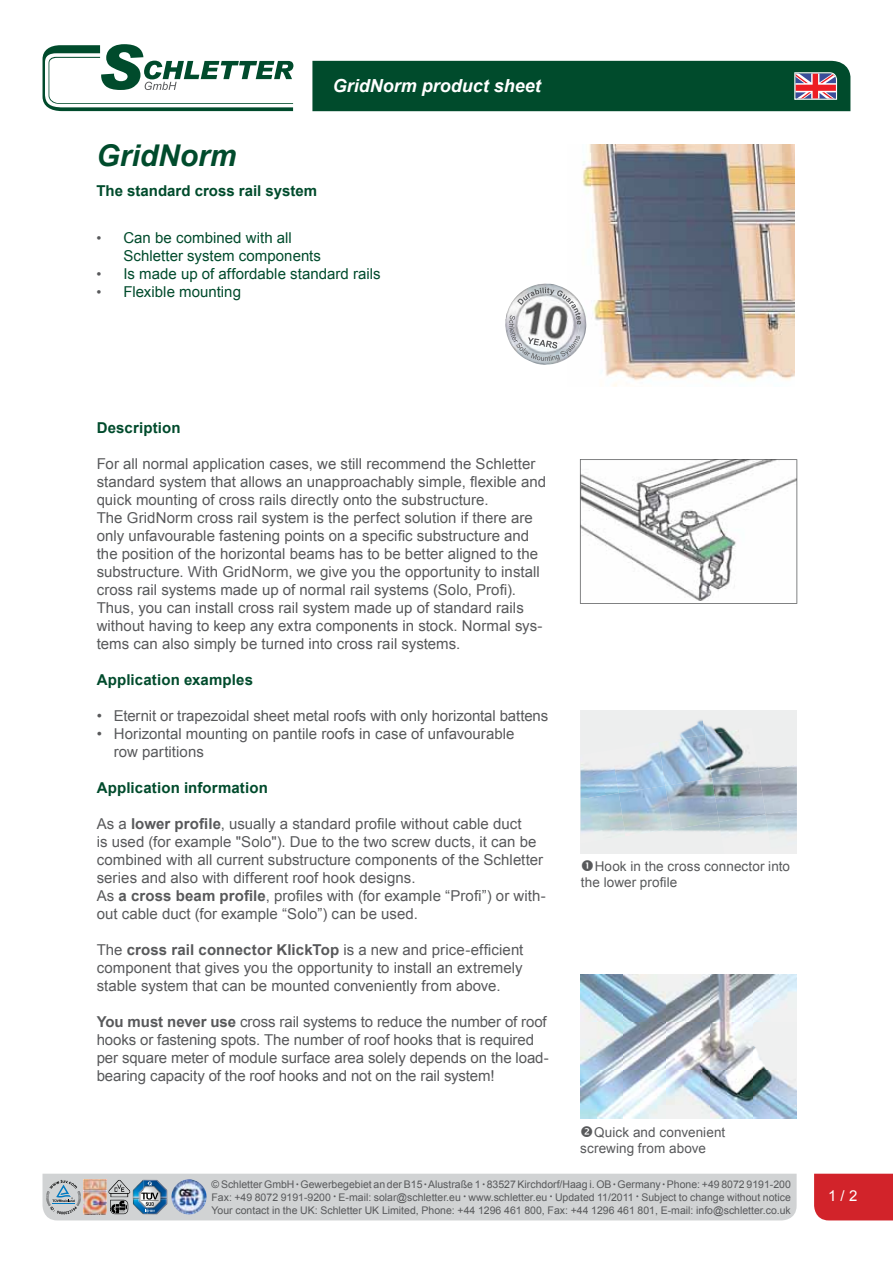
<style>
.page{position:relative;width:893px;height:1263px;background:#fff}
.page>*{position:absolute;margin:0;border:0;box-sizing:border-box;transform-origin:0 0}
.t1{font:italic 700 30px "Arial";color:#004b2c}
.t2{font:italic 700 18px "Arial";color:#fff}
.t3{font:15px/18px "Arial";color:#58595b}
.t4{font:15px/18px "Arial";color:#004b2c}
.t5{font:700 15px "Arial";letter-spacing:.01em;color:#004b2c}
.t6{font:15px "Arial";color:#fff}
.t7{font:13.5px/16.5px "Arial";letter-spacing:.01em;color:#58595b}
.t8{font:10.5px/12.6px "Arial";color:#58595b;text-align:justify}
.s1{font-size:14.25px;color:#58595b}
.s2{font-weight:700}
.s3{font-style:italic;font-size:7.5px}
</style>
<div class="page">
<div style="left:312px;top:61px;width:538px;height:50px;background:#004b2c"></div>
<svg style="left:43px;top:44px;width:250px;height:67px"></svg>
<div style="left:814px;top:1174px;width:79px;height:46px;background:#d2232a"></div>
<div style="left:828px;top:1190px;width:65px;height:14px;background:#d2232a"></div>
<svg style="left:43px;top:1174px;width:754px;height:46px;background:#cbcdce"></svg>
<img style="left:171px;top:1179px;width:36px;height:35px">
<img style="left:582px;top:145px;width:212px;height:242px">
<svg style="left:580px;top:459px;width:217px;height:145px"></svg>
<div style="left:605px;top:710px;width:48px;height:40px;background:#edeeee"></div>
<img style="left:653px;top:710px;width:48px;height:32px">
<img style="left:701px;top:710px;width:48px;height:25px">
<img style="left:612px;top:742px;width:46px;height:51px">
<img style="left:658px;top:735px;width:47px;height:51px">
<img style="left:705px;top:727px;width:47px;height:51px">
<div style="left:752px;top:720px;width:45px;height:51px;background:#edeeee"></div>
<img style="left:581px;top:793px;width:38px;height:43px">
<img style="left:619px;top:786px;width:46px;height:50px">
<img style="left:665px;top:778px;width:47px;height:51px">
<img style="left:712px;top:771px;width:47px;height:51px">
<img style="left:759px;top:765px;width:38px;height:49px">
<img style="left:626px;top:829px;width:46px;height:25px">
<img style="left:672px;top:822px;width:47px;height:32px">
<img style="left:719px;top:814px;width:46px;height:40px">
<img style="left:765px;top:809px;width:32px;height:45px">
<img style="left:580px;top:974px;width:217px;height:144px">
<img style="left:505px;top:284px;width:81px;height:81px">
<svg style="left:509px;top:287px;width:72px;height:74px"></svg>
<p class="t2" style="left:333px;top:73px;width:210px">GridNorm product sheet</p>
<h1 class="t1" style="left:96px;top:136px;width:142px">GridNorm</h1>
<p class="t5" style="left:96px;top:181px;width:222px">The standard cross rail system</p>
<p class="t4" style="left:123px;top:229px;width:199px;text-indent:-27px"><span class="s1">•</span> Can be combined with all<br>Schletter system components</p>
<p class="t4" style="left:96px;top:265px;width:286px"><span class="s1">•</span> Is made up of affordable standard rails</p>
<p class="t4" style="left:96px;top:283px;width:146px"><span class="s1">•</span> Flexible mounting</p>
<p class="t5" style="left:97px;top:418px;width:85px">Description</p>
<p class="t3" style="left:97px;top:455px;width:451px">For all normal application cases, we still recommend the Schletter standard system that allows an unapproachably simple, flexible and quick mounting of cross rails directly onto the substructure.<br>The GridNorm cross rail system is the perfect solution if there are only unfavourable fastening points on a specific substructure and the position of the horizontal beams has to be better aligned to the substructure. With GridNorm, we give you the opportunity to install cross rail systems made up of normal rail systems (Solo, Profi).<br>Thus, you can install cross rail system made up of standard rails without having to keep any extra components in stock. Normal sys&shy;tems can also simply be turned into cross rail systems.</p>
<p class="t5" style="left:97px;top:670px;width:158px">Application examples</p>
<p class="t3" style="left:97px;top:707px;width:453px">• Eternit or trapezoidal sheet metal roofs with only horizontal battens</p>
<p class="t3" style="left:114px;top:725px;width:402px;text-indent:-17px">• Horizontal mounting on pantile roofs in case of unfavourable row partitions</p>
<p class="t5" style="left:97px;top:778px;width:173px">Application information</p>
<p class="t3" style="left:97px;top:815px;width:451px">As a <span class="s2">lower profile</span>, usually a standard profile without cable duct<br>is used (for example "Solo"). Due to the two screw ducts, it can be combined with all current substructure components of the Schletter series and also with different roof hook designs.<br>As <span class="s2">a cross beam profile</span>, profiles with (for example “Profi”) or with&shy;out cable duct (for example “Solo”) can be used.</p>
<p class="t3" style="left:97px;top:941px;width:428px;text-align:justify">The <span class="s2">cross rail connector KlickTop</span> is a new and price-efficient component that gives you the opportunity to install an extremely stable system that can be mounted conveniently from above.</p>
<p class="t3" style="left:97px;top:1013px;width:453px"><span class="s2">You must never use</span> cross rail systems to reduce the number of roof hooks or fastening spots. The number of roof hooks that is required per square meter of module surface area solely depends on the load&shy;bearing capacity of the roof hooks and not on the rail system!</p>
<p class="t7" style="left:581px;top:858px;width:211px;text-indent:14px">Hook in the cross connector into the lower profile</p>
<p class="t7" style="left:580px;top:1124px;width:146px;text-indent:14px">Quick and convenient screwing from above</p>
<p class="t8" style="left:212px;top:1178px;width:581px">© Schletter GmbH <span class="s3">•</span> Gewerbegebiet an der B15 <span class="s3">•</span> Alustraße 1 <span class="s3">•</span> 83527 Kirchdorf/Haag i. OB <span class="s3">•</span> Germany <span class="s3">•</span> Phone: +49 8072 9191-200<br>Fax: +49 8072 9191-9200 <span class="s3">•</span> E-mail: solar@schletter.eu <span class="s3">•</span> www.schletter.eu <span class="s3">•</span> Updated 11/2011 <span class="s3">•</span> Subject to change without notice Your contact in the UK: Schletter UK Limited, Phone: +44 1296 461 800, Fax: +44 1296 461 801, E-mail: info@schletter.co.uk</p>
<p class="t6" style="left:828px;top:1186px;width:31px">1 / 2</p>
</div>
